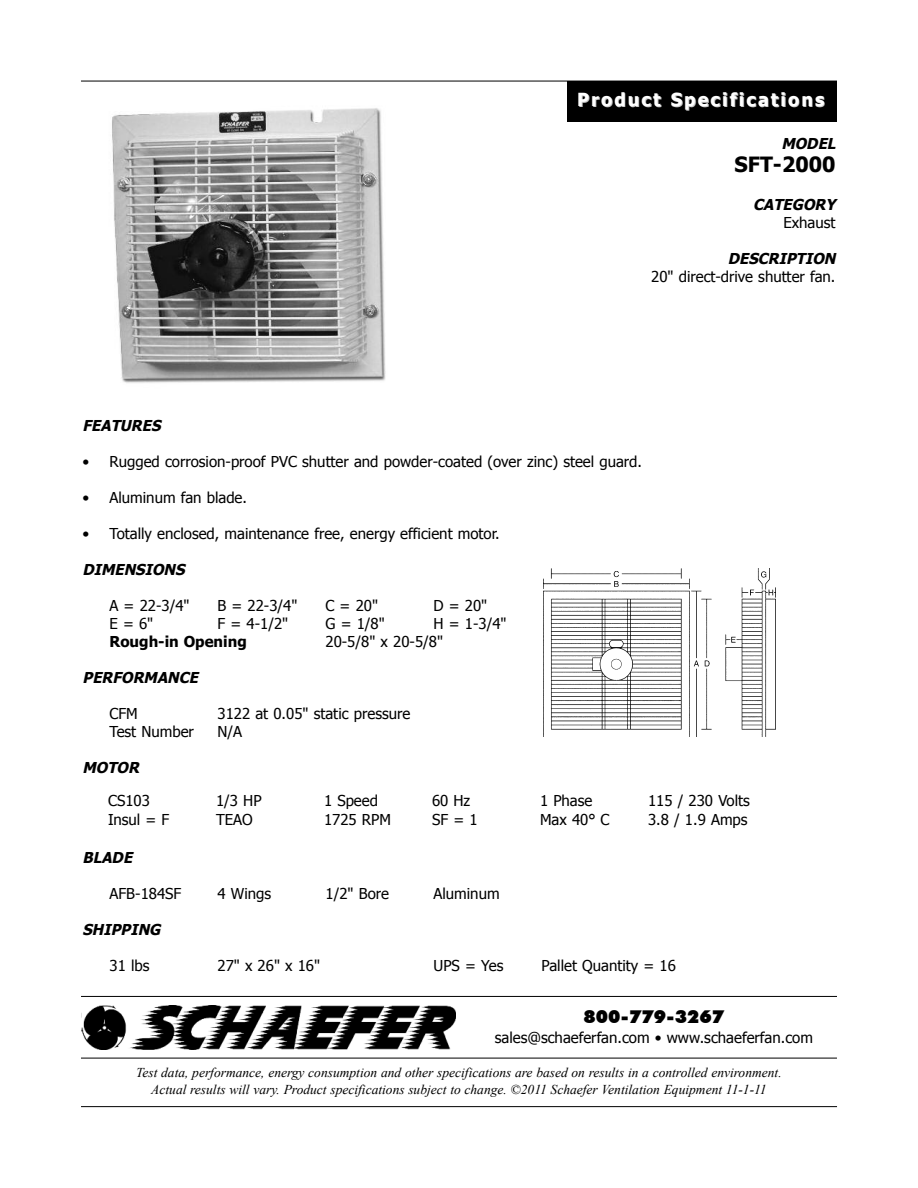
<style>
.page{position:relative;width:918px;height:1188px;background:#fff}
.page>*{position:absolute;margin:0;border:0;box-sizing:border-box;transform-origin:0 0}
.t1{font:700 21px "Tahoma";color:#000}
.t2{font:700 18px "Tahoma";letter-spacing:.12em;color:#fff}
.t3{font:900 18px "Futura BT";color:#000}
.t4{font:15px "Tahoma";color:#000}
.t5{font:italic 700 15px "Tahoma";color:#000}
.t6{font:700 15px "Tahoma";color:#000}
.t7{font:italic 13.5px/16.2px "Times New Roman";color:#000;text-align:center}
</style>
<div class="page">
<img style="left:112px;top:108px;width:274px;height:275px">
<img style="left:543px;top:568px;width:232px;height:169px">
<hr style="left:81px;top:81px;width:756px;height:1px;background:#000">
<div style="left:567px;top:81px;width:270px;height:41px;background:#000"></div>
<hr style="left:81px;top:1106px;width:756px;height:1px;background:#000">
<hr style="left:81px;top:996px;width:756px;height:1px;background:#000">
<hr style="left:81px;top:1058px;width:756px;height:1px;background:#000">
<img style="left:81px;top:1006px;width:375px;height:43px">
<p class="t2" style="left:577px;top:88px;width:249px">Product Specifications</p>
<p class="t5" style="left:781px;top:134px;width:59px">MODEL</p>
<h1 class="t1" style="left:735px;top:151px;width:102px">SFT-2000</h1>
<p class="t5" style="left:753px;top:195px;width:84px">CATEGORY</p>
<p class="t4" style="left:783px;top:213px;width:54px">Exhaust</p>
<p class="t5" style="left:728px;top:249px;width:112px">DESCRIPTION</p>
<p class="t4" style="left:651px;top:267px;width:186px">20" direct-drive shutter fan.</p>
<p class="t5" style="left:82px;top:416px;width:83px">FEATURES</p>
<p class="t4" style="left:82px;top:452px;width:561px">• Rugged corrosion-proof PVC shutter and powder-coated (over zinc) steel guard.</p>
<p class="t4" style="left:82px;top:488px;width:166px">• Aluminum fan blade.</p>
<p class="t4" style="left:82px;top:524px;width:419px">• Totally enclosed, maintenance free, energy efficient motor.</p>
<p class="t5" style="left:82px;top:560px;width:107px">DIMENSIONS</p>
<p class="t4" style="left:110px;top:596px;width:82px">A = 22-3/4"</p>
<p class="t4" style="left:218px;top:596px;width:82px">B = 22-3/4"</p>
<p class="t4" style="left:326px;top:596px;width:54px">C = 20"</p>
<p class="t4" style="left:434px;top:596px;width:55px">D = 20"</p>
<p class="t4" style="left:110px;top:614px;width:45px">E=6"</p>
<p class="t4" style="left:218px;top:614px;width:72px">F = 4-1/2"</p>
<p class="t4" style="left:326px;top:614px;width:61px">G = 1/8"</p>
<p class="t4" style="left:434px;top:614px;width:75px">H = 1-3/4"</p>
<p class="t6" style="left:109px;top:632px;width:139px">rough-in opening</p>
<p class="t4" style="left:325px;top:632px;width:119px">20-5/8" x 20-5/8"</p>
<p class="t5" style="left:82px;top:668px;width:120px">PERFORMANCE</p>
<p class="t4" style="left:110px;top:704px;width:30px">CFM</p>
<p class="t4" style="left:218px;top:704px;width:194px">3122 at 0.05" static pressure</p>
<p class="t4" style="left:110px;top:722px;width:86px">Test Number</p>
<p class="t4" style="left:218px;top:722px;width:26px">N/A</p>
<p class="t5" style="left:82px;top:758px;width:58px">MOTOR</p>
<p class="t4" style="left:108px;top:791px;width:43px">CS103</p>
<p class="t4" style="left:216px;top:791px;width:47px">1/3 HP</p>
<p class="t4" style="left:324px;top:791px;width:56px">1 Speed</p>
<p class="t4" style="left:432px;top:791px;width:40px">60 Hz</p>
<p class="t4" style="left:540px;top:791px;width:54px">1 Phase</p>
<p class="t4" style="left:648px;top:791px;width:103px">115 / 230 Volts</p>
<p class="t4" style="left:108px;top:810px;width:63px">Insul = F</p>
<p class="t4" style="left:216px;top:810px;width:38px">TEAO</p>
<p class="t4" style="left:324px;top:810px;width:69px">1725 RPM</p>
<p class="t4" style="left:432px;top:810px;width:47px">SF=1</p>
<p class="t4" style="left:540px;top:810px;width:71px">Max 40° C</p>
<p class="t4" style="left:648px;top:810px;width:101px">3.8 / 1.9 Amps</p>
<p class="t5" style="left:82px;top:848px;width:54px">BLADE</p>
<p class="t4" style="left:110px;top:884px;width:73px">AFB-184SF</p>
<p class="t4" style="left:218px;top:884px;width:55px">4 Wings</p>
<p class="t4" style="left:326px;top:884px;width:65px">1/2" Bore</p>
<p class="t4" style="left:434px;top:884px;width:68px">Aluminum</p>
<p class="t5" style="left:82px;top:920px;width:83px">SHIPPING</p>
<p class="t4" style="left:110px;top:956px;width:41px">31 lbs</p>
<p class="t4" style="left:218px;top:956px;width:104px">27" x 26" x 16"</p>
<p class="t4" style="left:434px;top:956px;width:72px">UPS = Yes</p>
<p class="t4" style="left:542px;top:956px;width:136px">Pallet Quantity = 16</p>
<p class="t3" style="left:584px;top:1006px;width:142px">800-779-3267</p>
<p class="t4" style="left:495px;top:1028px;width:320px">sales@schaeferfan.com • www.schaeferfan.com</p>
<p class="t7" style="left:136px;top:1065px;width:647px">Test data, performance, energy consumption and other specifications are based on results in a controlled environment.<br>Actual results will vary. Product specifications subject to change. ©2011 Schaefer Ventilation Equipment 11-1-11</p>
</div>
